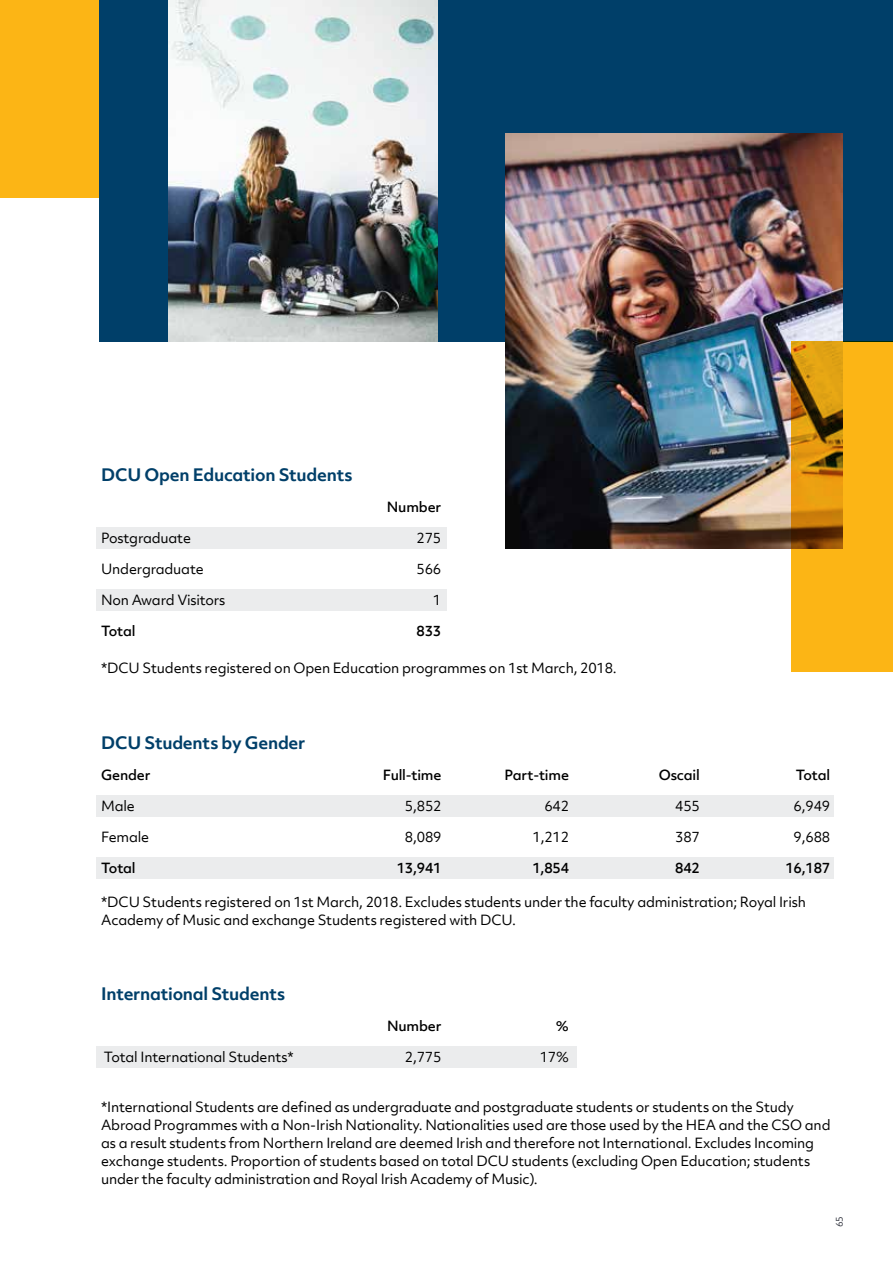
<style>
.page{position:relative;width:893px;height:1263px;background:#fff}
.page>*{position:absolute;margin:0;border:0;box-sizing:border-box;transform-origin:0 0}
.t1{font:700 16.5px "Objektiv Mk 2";letter-spacing:-.015em;color:#003f69}
.t2{font:13.5px/18px "Objektiv Mk 2";letter-spacing:-.015em;color:#000}
.t3{font:500 13.5px "Objektiv Mk 2";letter-spacing:-.015em;color:#000}
.t4{font:9px "Objektiv Mk 2";color:#343741}
</style>
<div class="page">
<div style="left:0;top:0;width:100px;height:198px;background:#fcb515"></div>
<div style="left:100px;top:0;width:793px;height:341px;background:#003f69"></div>
<div style="left:96px;top:527px;width:350px;height:22px;background:#ebeced"></div>
<div style="left:96px;top:1047px;width:481px;height:21px;background:#ebeced"></div>
<div style="left:96px;top:795px;width:737px;height:21px;background:#ebeced"></div>
<div style="left:96px;top:589px;width:350px;height:21px;background:#ebeced"></div>
<div style="left:96px;top:857px;width:737px;height:21px;background:#ebeced"></div>
<img style="left:505px;top:134px;width:338px;height:415px">
<svg style="left:792px;top:341px;width:101px;height:331px;background:#e5a212"></svg>
<img style="left:169px;top:0;width:269px;height:341px">
<p class="t1" style="left:101px;top:463px;width:253px">DCU Open Education Students</p>
<p class="t3" style="left:387px;top:498px;width:56px">Number</p>
<p class="t2" style="left:101px;top:529px;width:91px">Postgraduate</p>
<p class="t2" style="left:417px;top:529px;width:26px">275</p>
<p class="t2" style="left:101px;top:560px;width:104px">Undergraduate</p>
<p class="t2" style="left:417px;top:560px;width:26px">566</p>
<p class="t2" style="left:101px;top:591px;width:126px">Non Award Visitors</p>
<p class="t2" style="left:433px;top:591px;width:10px">1</p>
<p class="t3" style="left:101px;top:622px;width:36px">Total</p>
<p class="t3" style="left:417px;top:622px;width:26px">833</p>
<p class="t2" style="left:101px;top:659px;width:517px">*DCU Students registered on Open Education programmes on 1st March, 2018.</p>
<p class="t1" style="left:101px;top:731px;width:206px">DCU Students by Gender</p>
<p class="t3" style="left:101px;top:765px;width:51px">Gender</p>
<p class="t3" style="left:383px;top:765px;width:60px">Full-time</p>
<p class="t3" style="left:505px;top:765px;width:66px">Part-time</p>
<p class="t3" style="left:659px;top:765px;width:43px">Oscail</p>
<p class="t3" style="left:796px;top:765px;width:36px">Total</p>
<p class="t2" style="left:101px;top:797px;width:35px">Male</p>
<p class="t2" style="left:405px;top:797px;width:38px">5,852</p>
<p class="t2" style="left:544px;top:797px;width:26px">642</p>
<p class="t2" style="left:675px;top:797px;width:26px">455</p>
<p class="t2" style="left:794px;top:797px;width:38px">6,949</p>
<p class="t2" style="left:101px;top:828px;width:50px">Female</p>
<p class="t2" style="left:405px;top:828px;width:38px">8,089</p>
<p class="t2" style="left:532px;top:828px;width:38px">1,212</p>
<p class="t2" style="left:675px;top:828px;width:26px">387</p>
<p class="t2" style="left:794px;top:828px;width:38px">9,688</p>
<p class="t3" style="left:101px;top:858px;width:36px">Total</p>
<p class="t3" style="left:397px;top:858px;width:46px">13,941</p>
<p class="t3" style="left:532px;top:858px;width:38px">1,854</p>
<p class="t3" style="left:675px;top:858px;width:26px">842</p>
<p class="t3" style="left:785px;top:858px;width:46px">16,187</p>
<p class="t2" style="left:101px;top:892px;width:706px">*DCU Students registered on 1st March, 2018. Excludes students under the faculty administration; Royal Irish<br>Academy of Music and exchange Students registered with DCU.</p>
<p class="t1" style="left:101px;top:982px;width:186px">International Students</p>
<p class="t3" style="left:387px;top:1017px;width:56px">Number</p>
<p class="t3" style="left:556px;top:1017px;width:15px">%</p>
<p class="t2" style="left:104px;top:1048px;width:191px">Total International Students*</p>
<p class="t2" style="left:405px;top:1048px;width:38px">2,775</p>
<p class="t2" style="left:540px;top:1048px;width:31px">17%</p>
<p class="t2" style="left:101px;top:1097px;width:731px">*International Students are defined as undergraduate and postgraduate students or students on the Study Abroad Programmes with a Non-Irish Nationality. Nationalities used are those used by the HEA and the CSO and as a result students from Northern Ireland are deemed Irish and therefore not International. Excludes Incoming exchange students. Proportion of students based on total DCU students (excluding Open Education; students under the faculty administration and Royal Irish Academy of Music).</p>
<p class="t4" style="left:833px;top:1227px;width:13px;rotate:-90deg">65</p>
</div>
